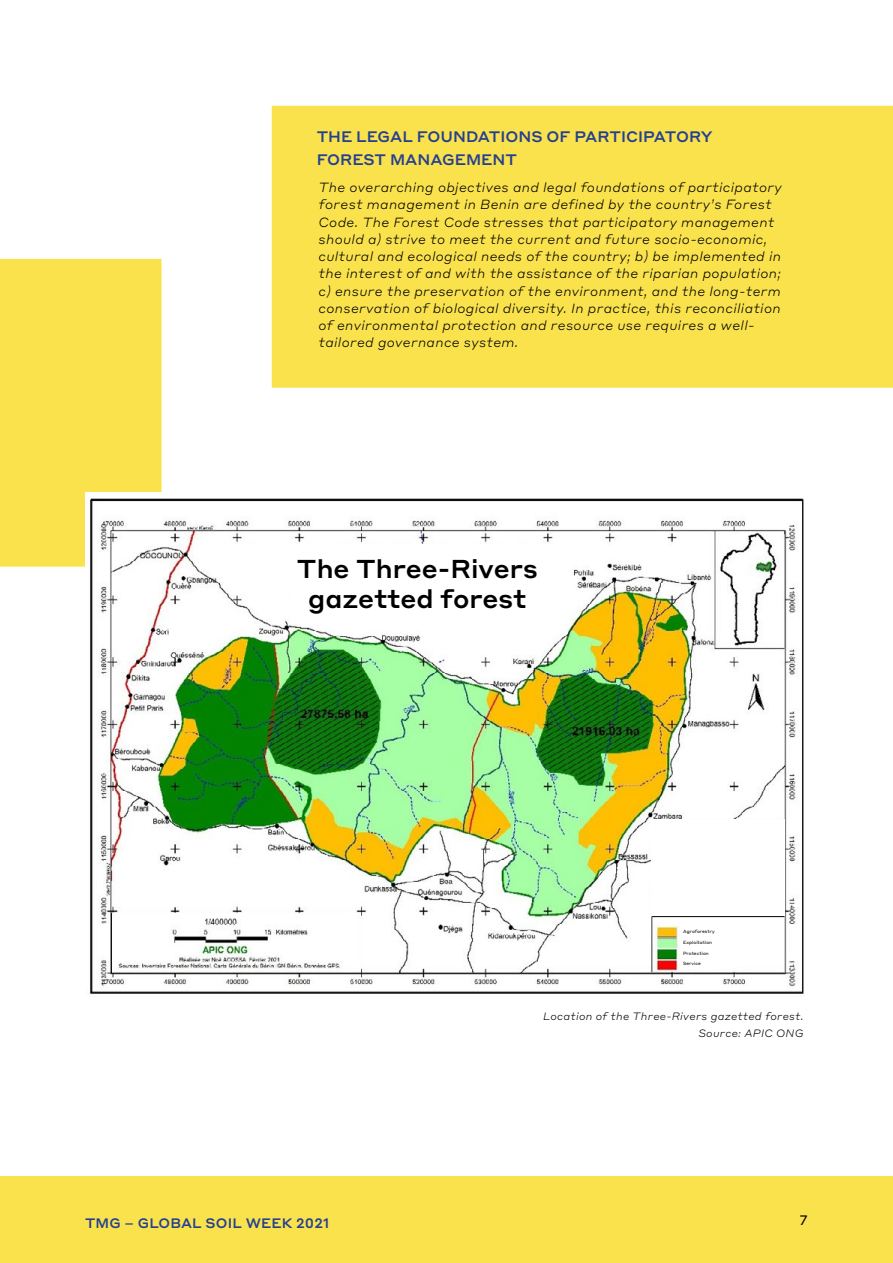
<style>
.page{position:relative;width:893px;height:1263px;background:#fff}
.page>*{position:absolute;margin:0;border:0;box-sizing:border-box;transform-origin:0 0}
.t1{font:500 25.5px/30.6px "Styrene A";color:#000;text-align:center}
.t2{font:500 15px/22.5px "Styrene A";color:#25408f}
.t3{font:500 13.5px "Styrene A";letter-spacing:.01em;color:#25408f}
.t4{font:13.5px "Styrene A";color:#000}
.t5{font:italic 300 13.2px/17.2px "Styrene A";letter-spacing:.025em;color:#000}
.t6{font:italic 300 10.5px/17.2px "Styrene A";letter-spacing:.025em;color:#000;text-align:right}
.t7{font:4.5px "Styrene A";color:#000}
</style>
<div class="page">
<div style="left:0;top:1176px;width:893px;height:87px;background:#fae24d"></div>
<div style="left:0;top:259px;width:162px;height:308px;background:#fae24d"></div>
<img style="left:85px;top:493px;width:719px;height:501px">
<div style="left:272px;top:106px;width:621px;height:282px;background:#fae24d"></div>
<div style="left:227px;top:544px;width:342px;height:45px;background:#fff"></div>
<div style="left:291px;top:578px;width:270px;height:45px;background:#fff"></div>
<div style="left:651px;top:819px;width:133px;height:98px;background:#fff"></div>
<div style="left:655px;top:911px;width:99px;height:13px;background:#fff"></div>
<hr style="left:652px;top:916px;width:132px;height:1px;background:#000">
<div style="left:680px;top:925px;width:51px;height:43px;background:#fff"></div>
<p class="t2" style="left:317px;top:124px;width:397px">THE LEGAL FOUNDATIONS OF PARTICIPATORY<br>FOREST MANAGEMENT</p>
<p class="t5" style="left:318px;top:178px;width:465px">The overarching objectives and legal foundations of participatory forest management in Benin are defined by the country’s Forest Code. The Forest Code stresses that participatory management should a) strive to meet the current and future socio-economic, cultural and ecological needs of the country; b) be implemented in the interest of and with the assistance of the riparian population; c) ensure the preservation of the environment, and the long-term conservation of biological diversity. In practice, this reconciliation of environmental protection and resource use requires a well&shy;tailored governance system.</p>
<h1 class="t1" style="left:297px;top:551px;width:242px">The Three-Rivers gazetted forest</h1>
<p class="t7" style="left:683px;top:928px;width:33px">Agroforestry</p>
<p class="t7" style="left:683px;top:938px;width:31px">Exploitation</p>
<p class="t7" style="left:683px;top:949px;width:27px">Protection</p>
<p class="t7" style="left:683px;top:960px;width:19px">Service</p>
<p class="t6" style="left:543px;top:1007px;width:262px">Location of the Three-Rivers gazetted forest.<br>Source: APIC ONG</p>
<p class="t3" style="left:85px;top:1212px;width:246px">TMG – GLOBAL SOIL WEEK 2021</p>
<p class="t4" style="left:800px;top:1209px;width:10px">7</p>
</div>
